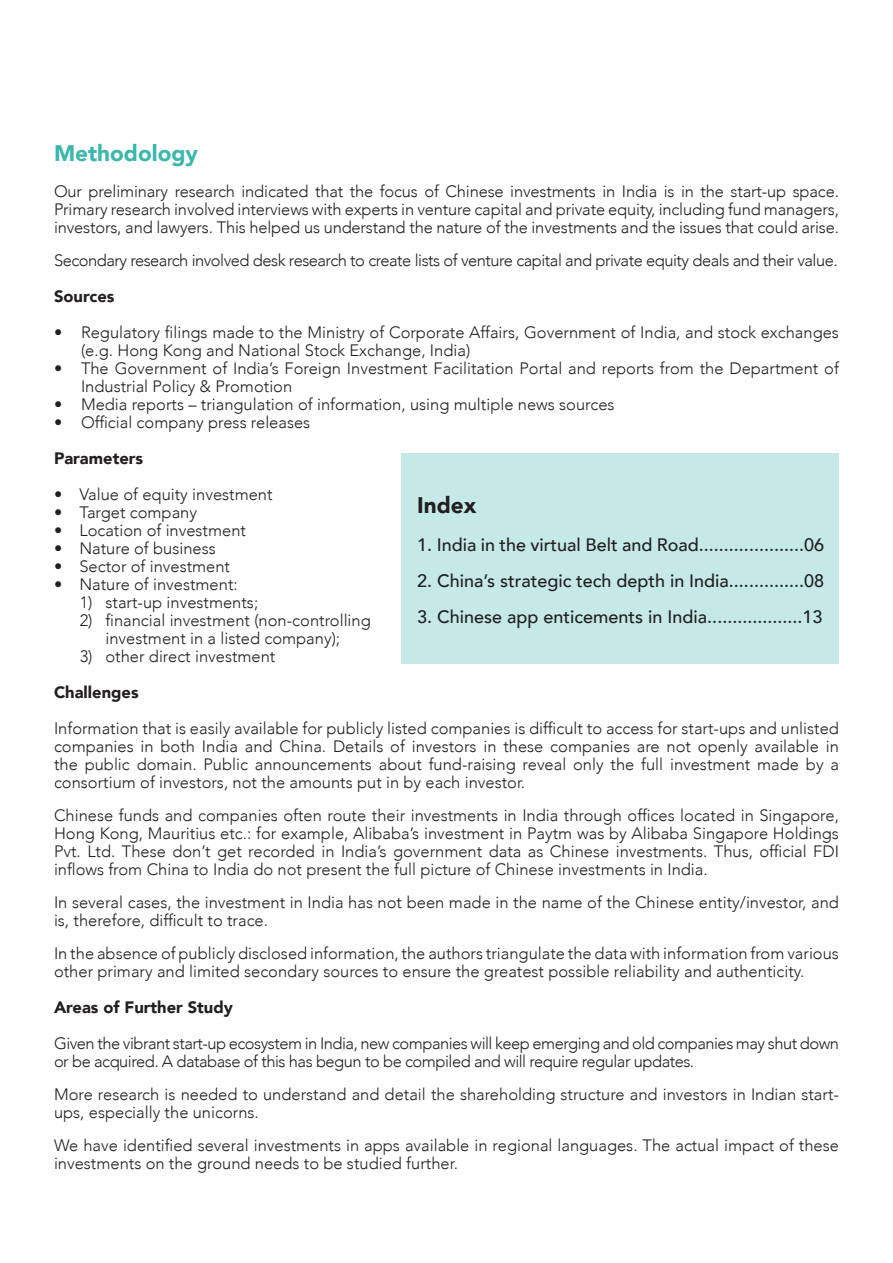
<style>
.page{position:relative;width:893px;height:1263px;background:#fff}
.page>*{position:absolute;margin:0;border:0;box-sizing:border-box;transform-origin:0 0}
.t1{font:900 22.5px "Avenir";color:#3db6ac}
.t2{font:900 22.5px "Avenir";color:#231f20}
.t3{font:500 18px "Avenir";color:#231f20}
.t4{font:300 16.5px/18px "Avenir";color:#231f20}
.t5{font:300 16.5px/18px "Avenir";letter-spacing:-.03em;color:#231f20}
.t6{font:900 16.5px "Avenir";color:#231f20}
</style>
<div class="page">
<div style="left:401px;top:453px;width:438px;height:210px;background:#c5e9e6"></div>
<h1 class="t1" style="left:54px;top:133px;width:146px">Methodology</h1>
<p class="t4" style="left:54px;top:182px;width:787px;text-align:justify">Our preliminary research indicated that the focus of Chinese investments in India is in the start-up space.<br>Primary research involved interviews with experts in venture capital and private equity, including fund managers, investors, and lawyers. This helped us understand the nature of the investments and the issues that could arise.</p>
<p class="t5" style="left:54px;top:251px;width:785px">Secondary research involved desk research to create lists of venture capital and private equity deals and their value.</p>
<p class="t6" style="left:54px;top:282px;width:62px">Sources</p>
<p class="t4" style="left:81px;top:323px;width:759px;text-indent:-27px">• Regulatory filings made to the Ministry of Corporate Affairs, Government of India, and stock exchanges (e.g. Hong Kong and National Stock Exchange, India)</p>
<p class="t4" style="left:81px;top:359px;width:759px;text-indent:-27px">• The Government of India’s Foreign Investment Facilitation Portal and reports from the Department of<br>Industrial Policy &amp; Promotion</p>
<p class="t4" style="left:54px;top:395px;width:562px">• Media reports – triangulation of information, using multiple news sources</p>
<p class="t4" style="left:54px;top:413px;width:258px">• Official company press releases</p>
<p class="t6" style="left:54px;top:444px;width:91px">Parameters</p>
<p class="t4" style="left:54px;top:485px;width:220px">• Value of equity investment</p>
<p class="t4" style="left:54px;top:503px;width:145px">• Target company</p>
<p class="t4" style="left:54px;top:521px;width:194px">• Location of investment</p>
<p class="t4" style="left:54px;top:539px;width:163px">• Nature of business</p>
<p class="t4" style="left:54px;top:557px;width:178px">• Sector of investment</p>
<p class="t4" style="left:54px;top:575px;width:185px">• Nature of investment:</p>
<p class="t4" style="left:80px;top:593px;width:180px">1) start-up investments;</p>
<p class="t4" style="left:80px;top:611px;width:293px;text-align:center">2) financial investment (non-controlling investment in a listed company);</p>
<p class="t4" style="left:80px;top:647px;width:197px">3) other direct investment</p>
<p class="t6" style="left:54px;top:678px;width:86px">Challenges</p>
<p class="t4" style="left:54px;top:719px;width:786px;text-align:justify">Information that is easily available for publicly listed companies is difficult to access for start-ups and unlisted companies in both India and China. Details of investors in these companies are not openly available in the public domain. Public announcements about fund-raising reveal only the full investment made by a consortium of investors, not the amounts put in by each investor.</p>
<p class="t4" style="left:54px;top:806px;width:786px;text-align:justify">Chinese funds and companies often route their investments in India through offices located in Singapore, Hong Kong, Mauritius etc.: for example, Alibaba’s investment in Paytm was by Alibaba Singapore Holdings Pvt. Ltd. These don’t get recorded in India’s government data as Chinese investments. Thus, official FDI inflows from China to India do not present the full picture of Chinese investments in India.</p>
<p class="t4" style="left:54px;top:893px;width:786px">In several cases, the investment in India has not been made in the name of the Chinese entity/investor, and is, therefore, difficult to trace.</p>
<p class="t4" style="left:54px;top:944px;width:786px">In the absence of publicly disclosed information, the authors triangulate the data with information from various other primary and limited secondary sources to ensure the greatest possible reliability and authenticity.</p>
<p class="t6" style="left:54px;top:993px;width:181px">Areas of Further Study</p>
<p class="t5" style="left:54px;top:1034px;width:786px">Given the vibrant start-up ecosystem in India, new companies will keep emerging and old companies may shut down or be acquired. A database of this has begun to be compiled and will require regular updates.</p>
<p class="t4" style="left:54px;top:1085px;width:786px">More research is needed to understand and detail the shareholding structure and investors in Indian start&shy;ups, especially the unicorns.</p>
<p class="t4" style="left:54px;top:1136px;width:786px">We have identified several investments in apps available in regional languages. The actual impact of these investments on the ground needs to be studied further.</p>
<h1 class="t2" style="left:417px;top:486px;width:61px">Index</h1>
<p class="t3" style="left:417px;top:529px;width:408px">1. India in the virtual Belt and Road.....................06</p>
<p class="t3" style="left:417px;top:565px;width:408px">2. China’s strategic tech depth in India...............08</p>
<p class="t3" style="left:417px;top:601px;width:407px">3. Chinese app enticements in India...................13</p>
</div>
